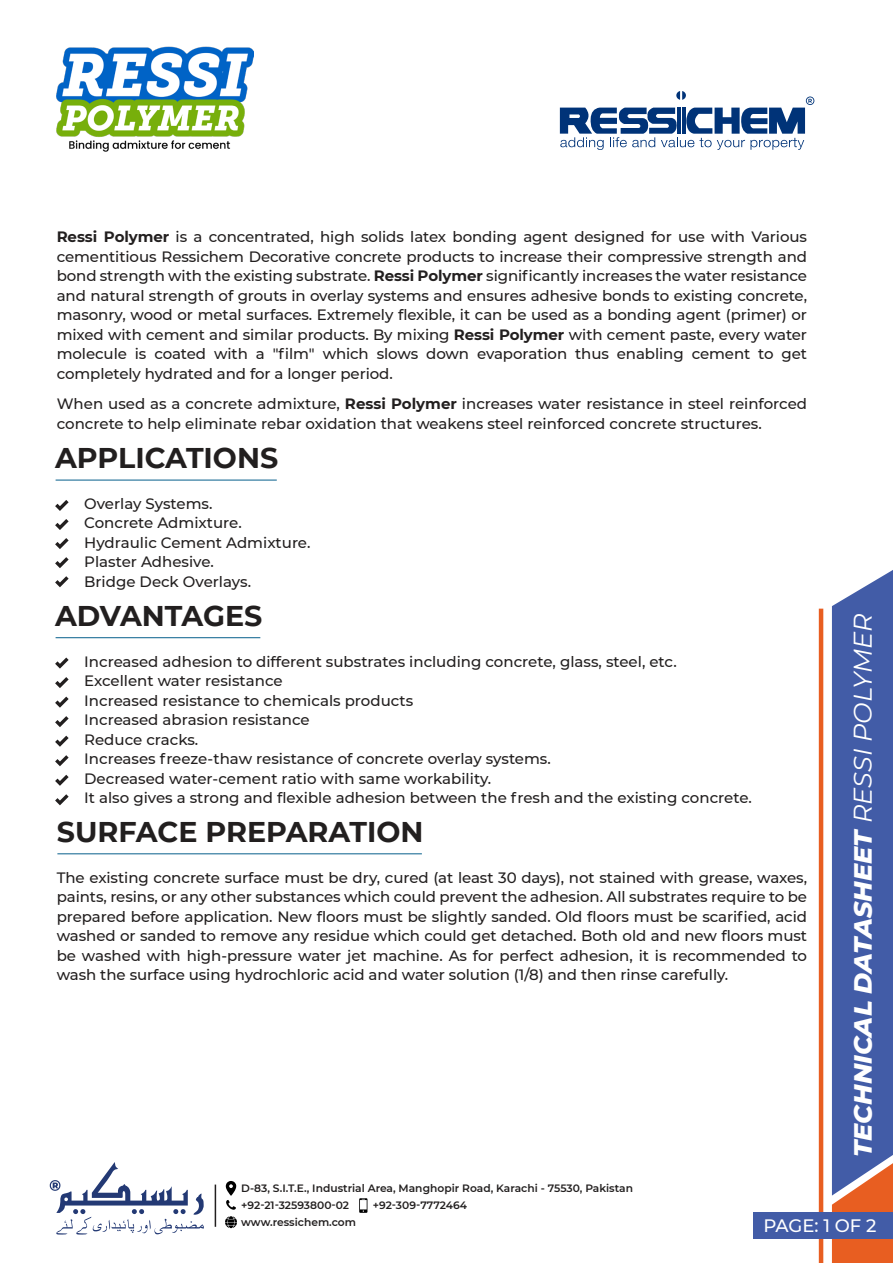
<style>
.page{position:relative;width:893px;height:1263px;background:#fff}
.page>*{position:absolute;margin:0;border:0;box-sizing:border-box;transform-origin:0 0}
.t1{font:700 28.5px "Montserrat";color:#221f1f}
.t2{font:italic 800 25.5px "Montserrat";color:#fff}
.t3{font:500 18px "Montserrat";letter-spacing:-.005em;color:#fff}
.t4{font:500 15px/19.5px "Montserrat";color:#221f1f}
.t5{font:600 10.65px/16.6px "Montserrat";color:#221f1f}
.s1{font-weight:700}
.s2{font-weight:400}
</style>
<div class="page">
<hr style="left:819px;top:609px;width:4px;height:654px;background:#e85e21">
<hr style="left:215px;top:1184px;width:1px;height:43px;background:#221f1f">
<svg style="left:225px;top:1216px;width:12px;height:12px"></svg>
<svg style="left:226px;top:1181px;width:10px;height:29px"></svg>
<svg style="left:50px;top:1162px;width:154px;height:72px"></svg>
<svg style="left:832px;top:570px;width:61px;height:693px;background:#56629f"></svg>
<div style="left:753px;top:1212px;width:140px;height:26px;background:#425ca7"></div>
<hr style="left:57px;top:853px;width:365px;height:1px;background:#065f8b">
<hr style="left:56px;top:480px;width:221px;height:1px;background:#065f8b">
<svg style="left:55px;top:500px;width:14px;height:11px"></svg>
<svg style="left:55px;top:519px;width:14px;height:11px"></svg>
<svg style="left:55px;top:538px;width:14px;height:11px"></svg>
<svg style="left:55px;top:557px;width:14px;height:11px"></svg>
<svg style="left:55px;top:576px;width:14px;height:11px"></svg>
<hr style="left:56px;top:637px;width:204px;height:1px;background:#065f8b">
<svg style="left:55px;top:657px;width:14px;height:12px"></svg>
<svg style="left:55px;top:677px;width:14px;height:11px"></svg>
<svg style="left:55px;top:697px;width:14px;height:11px"></svg>
<svg style="left:55px;top:716px;width:14px;height:11px"></svg>
<svg style="left:55px;top:736px;width:14px;height:11px"></svg>
<svg style="left:55px;top:755px;width:14px;height:11px"></svg>
<svg style="left:55px;top:775px;width:14px;height:11px"></svg>
<svg style="left:55px;top:794px;width:14px;height:11px"></svg>
<img style="left:57px;top:46px;width:197px;height:106px">
<svg style="left:560px;top:91px;width:254px;height:59px"></svg>
<hr style="left:677px;top:108px;width:3px;height:26px;background:#003378">
<hr style="left:682px;top:108px;width:4px;height:26px;background:#003378">
<svg style="left:359px;top:1198px;width:8px;height:15px"></svg>
<p class="t4" style="left:57px;top:227px;width:752px;text-align:justify"><span class="s1">Ressi Polymer</span> is a concentrated, high solids latex bonding agent designed for use with Various cementitious Ressichem Decorative concrete products to increase their compressive strength and bond strength with the existing substrate. <span class="s1">Ressi Polymer</span> significantly increases the water resistance and natural strength of grouts in overlay systems and ensures adhesive bonds to existing concrete, masonry, wood or metal surfaces. Extremely flexible, it can be used as a bonding agent (primer) or mixed with cement and similar products. By mixing <span class="s1">Ressi Polymer</span> with cement paste, every water molecule is coated with a "film" which slows down evaporation thus enabling cement to get completely hydrated and for a longer period.</p>
<p class="t4" style="left:57px;top:394px;width:752px">When used as a concrete admixture, <span class="s1">Ressi Polymer</span> increases water resistance in steel reinforced concrete to help eliminate rebar oxidation that weakens steel reinforced concrete structures.</p>
<h1 class="t1" style="left:55px;top:437px;width:225px">APPLICATIONS</h1>
<p class="t4" style="left:84px;top:493px;width:228px">Overlay Systems.<br>Concrete Admixture.<br>Hydraulic Cement Admixture.<br>Plaster Adhesive.<br>Bridge Deck Overlays.</p>
<h1 class="t1" style="left:55px;top:595px;width:209px">ADVANTAGES</h1>
<p class="t4" style="left:84px;top:651px;width:669px">Increased adhesion to different substrates including concrete, glass, steel, etc.<br>Excellent water resistance<br>Increased resistance to chemicals products<br>Increased abrasion resistance<br>Reduce cracks.<br>Increases freeze-thaw resistance of concrete overlay systems.<br>Decreased water-cement ratio with same workability.<br>It also gives a strong and flexible adhesion between the fresh and the existing concrete.</p>
<h1 class="t1" style="left:57px;top:811px;width:368px">SURFACE PREPARATION</h1>
<p class="t4" style="left:57px;top:867px;width:752px;text-align:justify">The existing concrete surface must be dry, cured (at least 30 days), not stained with grease, waxes, paints, resins, or any other substances which could prevent the adhesion. All substrates require to be prepared before application. New floors must be slightly sanded. Old floors must be scarified, acid washed or sanded to remove any residue which could get detached. Both old and new floors must be washed with high-pressure water jet machine. As for perfect adhesion, it is recommended to wash the surface using hydrochloric acid and water solution (1/8) and then rinse carefully.</p>
<h2 class="t2" style="left:844px;top:1157px;width:545px;rotate:-90deg">TECHNICAL DATASHEET <span class="s2">RESSI POLYMER</span></h2>
<p class="t5" style="left:241px;top:1179px;width:393px">D-83, S.I.T.E., Industrial Area, Manghopir Road, Karachi - 75530, Pakistan +92-21-32593800-02<br>www.ressichem.com</p>
<p class="t5" style="left:373px;top:1196px;width:96px">+92-309-7772464</p>
<p class="t3" style="left:763px;top:1213px;width:115px">PAGE: 1 OF 2</p>
</div>
